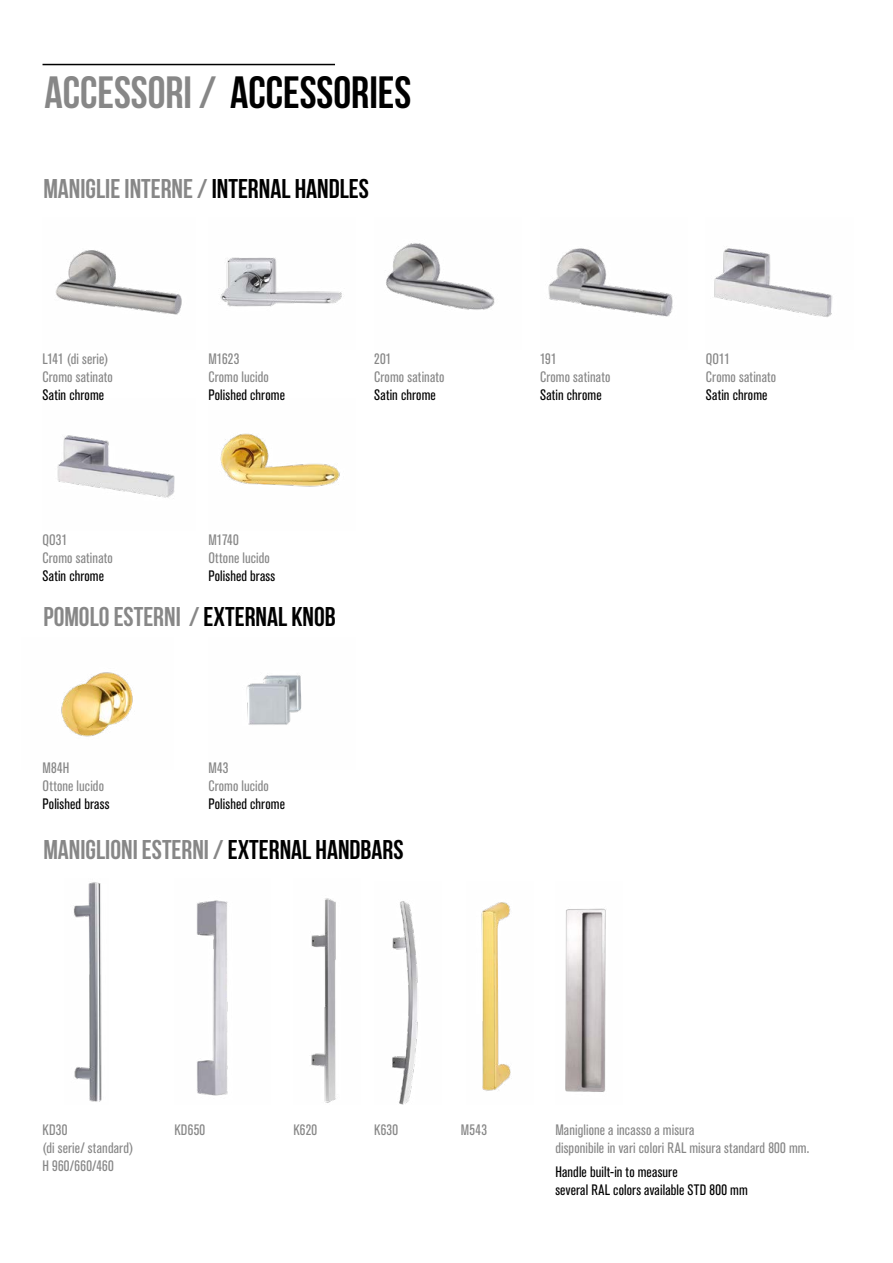
<style>
.page{position:relative;width:893px;height:1263px;background:#fff}
.page>*{position:absolute;margin:0;border:0;box-sizing:border-box;transform-origin:0 0}
.t1{font:700 45px "Bebas Neue";color:#000}
.t2{font:700 27px "Bebas Neue";color:#878787}
.t3{font:condensed 15px/18px "Akzidenz Grotesk BQ";letter-spacing:.01em;color:#878787}
.t4{font:condensed 15px/18px "Akzidenz Grotesk BQ";letter-spacing:.01em;color:#000}
.s1{color:#878787}
.s2{color:#000}
</style>
<div class="page">
<hr style="left:43px;top:64px;width:292px;height:1px;background:#000">
<img style="left:55px;top:250px;width:127px;height:65px">
<img style="left:73px;top:882px;width:29px;height:220px">
<img style="left:196px;top:900px;width:32px;height:196px">
<img style="left:311px;top:898px;width:25px;height:205px">
<img style="left:565px;top:908px;width:41px;height:184px">
<img style="left:392px;top:901px;width:26px;height:203px">
<img style="left:481px;top:902px;width:30px;height:189px">
<img style="left:61px;top:672px;width:72px;height:65px">
<img style="left:57px;top:435px;width:118px;height:63px">
<img style="left:220px;top:257px;width:122px;height:50px">
<img style="left:246px;top:675px;width:56px;height:50px">
<img style="left:220px;top:433px;width:120px;height:54px">
<img style="left:386px;top:243px;width:109px;height:67px">
<img style="left:548px;top:248px;width:125px;height:69px">
<img style="left:714px;top:248px;width:119px;height:69px">
<h1 class="t1" style="left:44px;top:68px;width:368px"><span class="s1">ACCESSORI /</span> ACCESSORIES</h1>
<h2 class="t2" style="left:43px;top:174px;width:327px">MANIGLIE INTERNE / <span class="s2">INTERNAL HANDLES</span></h2>
<p class="t3" style="left:43px;top:350px;width:72px">L141 (di serie)<br>Cromo satinato</p>
<p class="t4" style="left:43px;top:386px;width:63px">Satin chrome</p>
<p class="t3" style="left:208px;top:350px;width:62px">M1623<br>Cromo lucido</p>
<p class="t4" style="left:208px;top:386px;width:78px">Polished chrome</p>
<p class="t3" style="left:374px;top:350px;width:72px">201<br>Cromo satinato</p>
<p class="t4" style="left:374px;top:386px;width:63px">Satin chrome</p>
<p class="t3" style="left:43px;top:531px;width:72px">QO31<br>Cromo satinato</p>
<p class="t4" style="left:43px;top:567px;width:63px">Satin chrome</p>
<p class="t3" style="left:208px;top:531px;width:63px">M1740<br>Ottone lucido</p>
<p class="t4" style="left:208px;top:567px;width:69px">Polished brass</p>
<h2 class="t2" style="left:43px;top:602px;width:294px">POMOLO ESTERNI / <span class="s2">EXTERNAL KNOB</span></h2>
<p class="t3" style="left:43px;top:759px;width:63px">M84H<br>Ottone lucido</p>
<p class="t4" style="left:43px;top:795px;width:69px">Polished brass</p>
<p class="t3" style="left:208px;top:759px;width:62px">M43<br>Cromo lucido</p>
<p class="t4" style="left:208px;top:795px;width:78px">Polished chrome</p>
<h2 class="t2" style="left:43px;top:835px;width:362px">MANIGLIONI ESTERNI / <span class="s2">EXTERNAL HANDBARS</span></h2>
<p class="t3" style="left:540px;top:350px;width:72px">191<br>Cromo satinato</p>
<p class="t4" style="left:540px;top:386px;width:63px">Satin chrome</p>
<p class="t3" style="left:706px;top:350px;width:72px">QO11<br>Cromo satinato</p>
<p class="t4" style="left:706px;top:386px;width:63px">Satin chrome</p>
<p class="t3" style="left:43px;top:1121px;width:93px">KD30<br>(di serie/ standard)<br>H 960/660/460</p>
<p class="t3" style="left:174px;top:1121px;width:32px">KD650</p>
<p class="t3" style="left:293px;top:1121px;width:25px">K620</p>
<p class="t3" style="left:555px;top:1121px;width:255px">Maniglione a incasso a misura<br>disponibile in vari colori RAL misura standard 800 mm.</p>
<p class="t3" style="left:374px;top:1121px;width:25px">K630</p>
<p class="t3" style="left:461px;top:1121px;width:28px">M543</p>
<p class="t4" style="left:555px;top:1163px;width:194px">Handle built-in to measure<br>several RAL colors available STD 800 mm</p>
</div>
